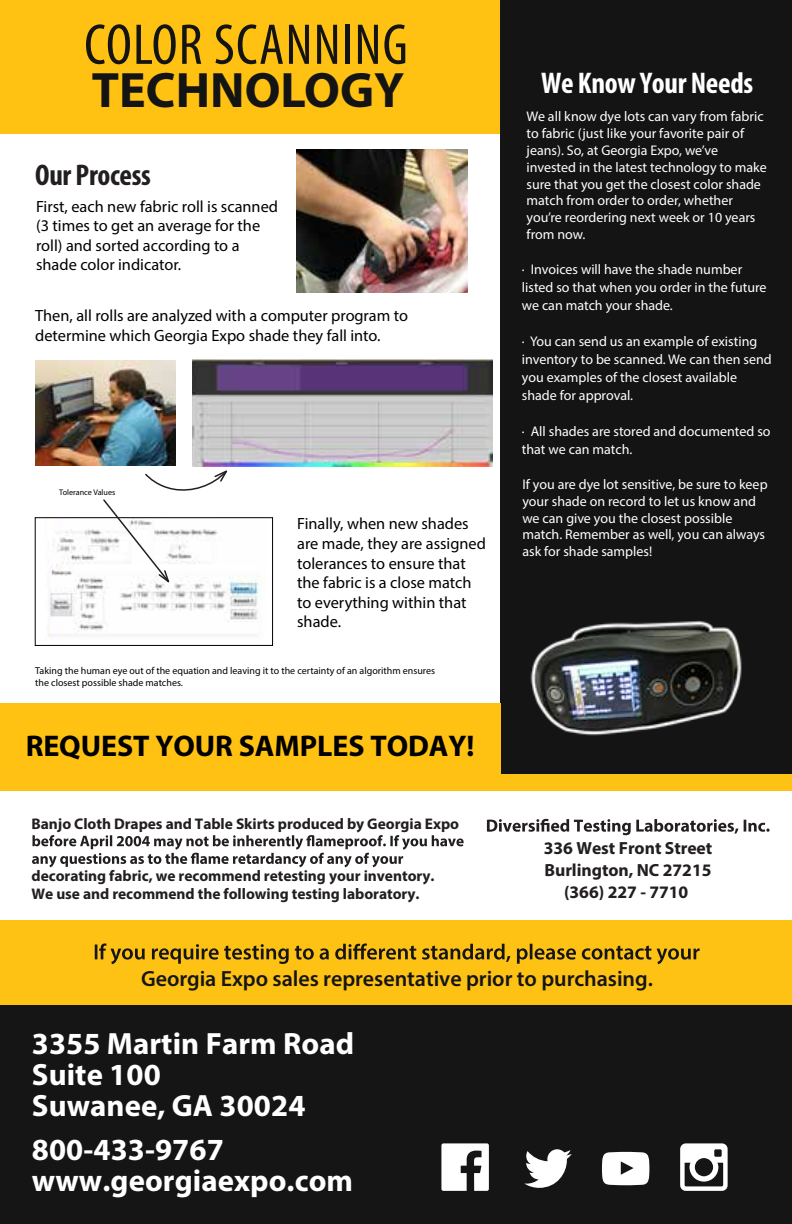
<style>
.page{position:relative;width:792px;height:1224px;background:#fff}
.page>*{position:absolute;margin:0;border:0;box-sizing:border-box;transform-origin:0 0}
.t1{font:condensed 58px "Myriad Pro";letter-spacing:.02em;color:#141414}
.t2{font:700 50px "Myriad Pro";color:#141414}
.t3{font:700 30.8px/30.8px "Myriad Pro";letter-spacing:.005em;color:#fff}
.t4{font:700 30px "Myriad Pro";letter-spacing:-.005em;color:#000}
.t5{font:700 condensed 30px "Myriad Pro";letter-spacing:-.01em;color:#fff}
.t6{font:700 condensed 30px "Myriad Pro";letter-spacing:-.01em;color:#231f20}
.t7{font:600 22px "Myriad Pro";letter-spacing:-.005em;color:#151515}
.t8{font:700 19.6px "Myriad Pro";letter-spacing:.02em;color:#fff}
.t9{font:700 17.6px/22px "Myriad Pro";letter-spacing:-.005em;color:#231f20;text-align:center}
.t10{font:16.4px/19.6px "Myriad Pro";color:#000}
.t11{font:700 15.4px/17.6px "Myriad Pro";letter-spacing:-.005em;color:#231f20}
.t12{font:14px/16.8px "Myriad Pro";color:#fff}
.t13{font:10px/12px "Myriad Pro";color:#000}
.t14{font:8.2px "Myriad Pro";color:#000}
</style>
<div class="page">
<div style="left:0;top:0;width:500px;height:134px;background:#ffc212"></div>
<div style="left:500px;top:0;width:292px;height:790px;background:#141414"></div>
<img style="left:530px;top:620px;width:212px;height:116px">
<img style="left:297px;top:149px;width:170px;height:143px">
<img style="left:193px;top:360px;width:299px;height:106px">
<img style="left:48px;top:529px;width:212px;height:108px">
<div style="left:35px;top:517px;width:238px;height:129px;border:1px solid #000"></div>
<div style="left:0;top:703px;width:500px;height:85px;background:#ffc212"></div>
<svg style="left:102px;top:470px;width:128px;height:116px"></svg>
<img style="left:35px;top:360px;width:140px;height:106px">
<div style="left:0;top:774px;width:792px;height:231px;background:#fec215"></div>
<div style="left:0;top:791px;width:792px;height:129px;background:#fff"></div>
<div style="left:0;top:1005px;width:792px;height:219px;background:#151515"></div>
<svg style="left:95px;top:943px;width:605px;height:21px"></svg>
<svg style="left:487px;top:819px;width:283px;height:16px"></svg>
<svg style="left:32px;top:835px;width:432px;height:32px"></svg>
<svg style="left:524px;top:1149px;width:48px;height:39px"></svg>
<svg style="left:441px;top:1143px;width:48px;height:48px"></svg>
<svg style="left:680px;top:1143px;width:48px;height:48px"></svg>
<svg style="left:602px;top:1152px;width:47px;height:33px"></svg>
<h1 class="t1" style="left:84px;top:10px;width:325px">COLOR SCANNING</h1>
<h2 class="t2" style="left:92px;top:57px;width:314px">TECHNOLOGY</h2>
<h3 class="t6" style="left:35px;top:156px;width:117px">Our Process</h3>
<p class="t10" style="left:36px;top:196px;width:243px">First, each new fabric roll is scanned (3 times to get an average for the roll) and sorted according to a shade color indicator.</p>
<p class="t10" style="left:35px;top:305px;width:374px">Then, all rolls are analyzed with a computer program to determine which Georgia Expo shade they fall into.</p>
<p class="t14" style="left:59px;top:487px;width:58px">Tolerance Values</p>
<p class="t10" style="left:297px;top:514px;width:190px">Finally, when new shades are made, they are assigned tolerances to ensure that the fabric is a close match to everything within that shade.</p>
<p class="t13" style="left:35px;top:665px;width:401px">Taking the human eye out of the equation and leaving it to the certainty of an algorithm ensures the closest possible shade matches.</p>
<h3 class="t4" style="left:26px;top:727px;width:450px">REQUEST YOUR SAMPLES TODAY!</h3>
<p class="t11" style="left:32px;top:814px;width:429px">Banjo Cloth Drapes and Table Skirts produced by Georgia Expo</p>
<p class="t11" style="left:32px;top:867px;width:404px">decorating fabric, we recommend retesting your inventory.<br>We use and recommend the following testing laboratory.</p>
<h3 class="t5" style="left:541px;top:64px;width:214px">We Know Your Needs</h3>
<p class="t12" style="left:527px;top:108px;width:242px">We all know dye lots can vary from fabric to fabric (just like your favorite pair of jeans). So, at Georgia Expo, we’ve invested in the latest technology to make sure that you get the closest color shade match from order to order, whether you’re reordering next week or 10 years from now.</p>
<h3 class="t8" style="left:547px;top:156px;width:178px">FOR YOU TO KNOW:</h3>
<p class="t12" style="left:522px;top:260px;width:246px;line-height:18px">· Invoices will have the shade number listed so that when you order in the future we can match your shade.</p>
<p class="t12" style="left:522px;top:332px;width:251px;line-height:18px">· You can send us an example of existing inventory to be scanned. We can then send you examples of the closest available shade for approval.</p>
<p class="t12" style="left:522px;top:422px;width:250px;line-height:18px">· All shades are stored and documented so that we can match.</p>
<p class="t12" style="left:522px;top:476px;width:247px">If you are dye lot sensitive, be sure to keep your shade on record to let us know and we can give you the closest possible match. Remember as well, you can always ask for shade samples!</p>
<p class="t9" style="left:544px;top:836px;width:170px">336 West Front Street<br>Burlington, NC 27215 (366) 227 - 7710</p>
<h3 class="t7" style="left:141px;top:964px;width:513px">Georgia Expo sales representative prior to purchasing.</h3>
<h3 class="t3" style="left:32px;top:1027px;width:324px">3355 Martin Farm Road<br>Suite 100<br>Suwanee, GA 30024</h3>
<h3 class="t3" style="left:32px;top:1133px;width:323px">800-433-9767 www.georgiaexpo.com</h3>
</div>
